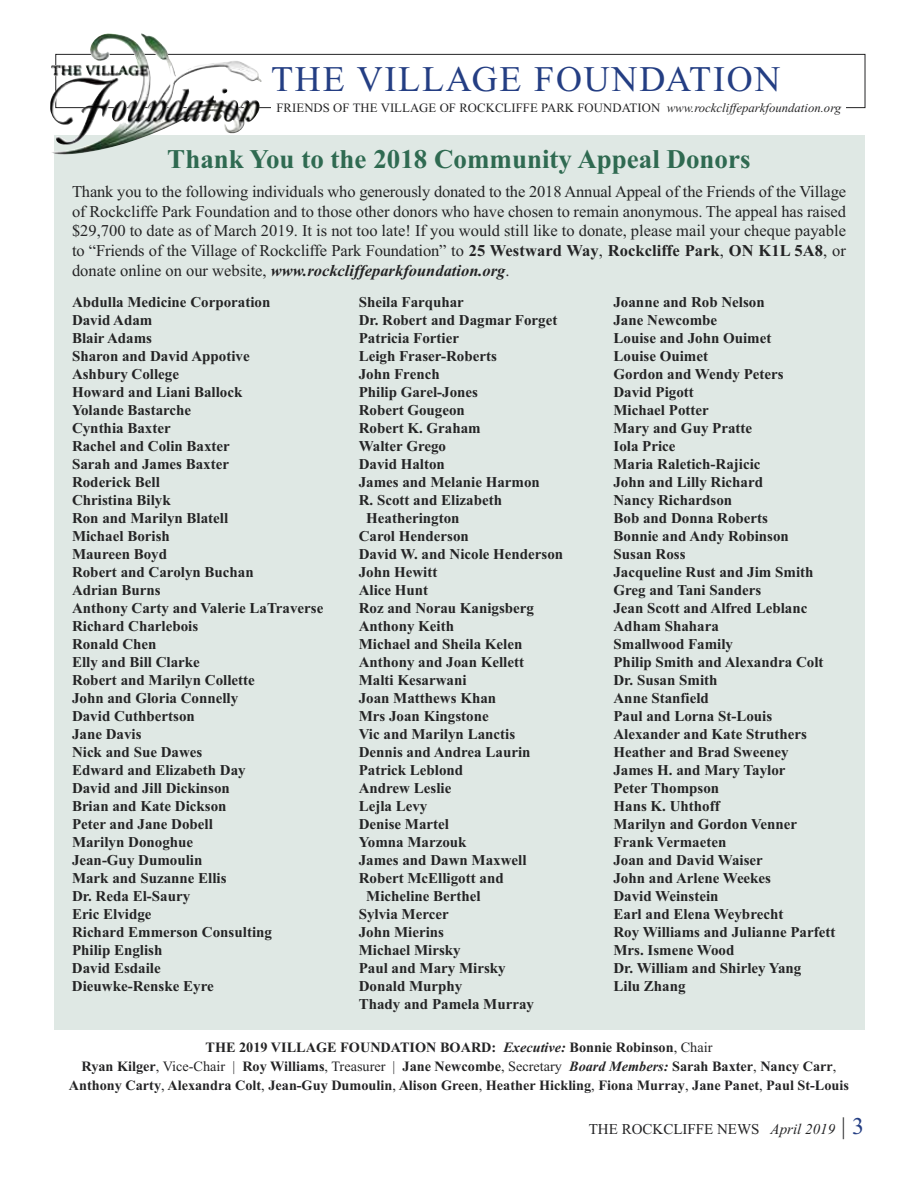
<style>
.page{position:relative;width:918px;height:1188px;background:#fff}
.page>*{position:absolute;margin:0;border:0;box-sizing:border-box;transform-origin:0 0}
.t1{font:36px "Times New Roman";letter-spacing:.05em;color:#243e83}
.t2{font:700 27px "Times New Roman";color:#2f6a51}
.t3{font:16.5px/19.8px "Times New Roman";letter-spacing:-.01em;color:#242425;text-align:justify}
.t4{font:700 15px/18px "Times New Roman";color:#242425}
.t5{font:15px "Times New Roman";color:#242425}
.t6{font:700 14.25px/18.8px "Times New Roman";color:#242425;text-align:center}
.t7{font:12.75px "Times New Roman";letter-spacing:.005em;color:#242425}
.s1{font-style:italic}
.s2{font-weight:700}
.s3{font-weight:700;font-style:italic}
.s4{font-weight:400}
.s5{font-size:24px}
.s6{font-size:24px;color:#243e83}
</style>
<div class="page">
<div style="left:55px;top:54px;width:810px;height:54px;border:1px solid #242425"></div>
<div style="left:54px;top:135px;width:810px;height:895px;background:#dfe8e4"></div>
<div style="left:271px;top:103px;width:575px;height:17px;background:#fff"></div>
<img style="left:51px;top:33px;width:210px;height:121px">
<h1 class="t1" style="left:271px;top:66px;width:511px">THE VILLAGE FOUNDATION</h1>
<p class="t7" style="left:276px;top:103px;width:566px">FRIENDS OF THE VILLAGE OF ROCKCLIFFE PARK FOUNDATION <span class="s1">www.rockcliffeparkfoundation.org</span></p>
<h2 class="t2" style="left:167px;top:151px;width:585px">Thank You to the 2018 Community Appeal Donors</h2>
<p class="t3" style="left:72px;top:183px;width:776px">Thank you to the following individuals who generously donated to the 2018 Annual Appeal of the Friends of the Village of Rockcliffe Park Foundation and to those other donors who have chosen to remain anonymous. The appeal has raised $29,700 to date as of March 2019. It is not too late! If you would still like to donate, please mail your cheque payable to “Friends of the Village of Rockcliffe Park Foundation” to <span class="s2">25 Westward Way</span>, <span class="s2">Rockcliffe Park</span>, <span class="s2">ON K1L 5A8</span>, or donate online on our website, <span class="s3">www.rockcliffeparkfoundation.org</span>.</p>
<p class="t4" style="left:72px;top:295px;width:253px">Abdulla Medicine Corporation<br>David Adam<br>Blair Adams<br>Sharon and David Appotive<br>Ashbury College<br>Howard and Liani Ballock<br>Yolande Bastarche<br>Cynthia Baxter<br>Rachel and Colin Baxter<br>Sarah and James Baxter<br>Roderick Bell<br>Christina Bilyk<br>Ron and Marilyn Blatell<br>Michael Borish<br>Maureen Boyd<br>Robert and Carolyn Buchan<br>Adrian Burns<br>Anthony Carty and Valerie LaTraverse<br>Richard Charlebois<br>Ronald Chen<br>Elly and Bill Clarke<br>Robert and Marilyn Collette<br>John and Gloria Connelly<br>David Cuthbertson<br>Jane Davis<br>Nick and Sue Dawes<br>Edward and Elizabeth Day<br>David and Jill Dickinson<br>Brian and Kate Dickson<br>Peter and Jane Dobell<br>Marilyn Donoghue<br>Jean-Guy Dumoulin<br>Mark and Suzanne Ellis<br>Dr. Reda El-Saury<br>Eric Elvidge<br>Richard Emmerson Consulting<br>Philip English<br>David Esdaile<br>Dieuwke-Renske Eyre</p>
<p class="t4" style="left:359px;top:295px;width:107px">Sheila Farquhar</p>
<p class="t4" style="left:613px;top:295px;width:223px">Joanne and Rob Nelson<br>Jane Newcombe<br>Louise and John Ouimet<br>Louise Ouimet<br>Gordon and Wendy Peters<br>David Pigott<br>Michael Potter<br>Mary and Guy Pratte<br>Iola Price<br>Maria Raletich-Rajicic<br>John and Lilly Richard<br>Nancy Richardson<br>Bob and Donna Roberts<br>Bonnie and Andy Robinson<br>Susan Ross<br>Jacqueline Rust and Jim Smith<br>Greg and Tani Sanders<br>Jean Scott and Alfred Leblanc<br>Adham Shahara<br>Smallwood Family<br>Philip Smith and Alexandra Colt<br>Dr. Susan Smith<br>Anne Stanfield<br>Paul and Lorna St-Louis<br>Alexander and Kate Struthers<br>Heather and Brad Sweeney<br>James H. and Mary Taylor<br>Peter Thompson<br>Hans K. Uhthoff<br>Marilyn and Gordon Venner<br>Frank Vermaeten<br>Joan and David Waiser<br>John and Arlene Weekes<br>David Weinstein<br>Earl and Elena Weybrecht<br>Roy Williams and Julianne Parfett<br>Mrs. Ismene Wood<br>Dr. William and Shirley Yang<br>Lilu Zhang</p>
<p class="t4" style="left:359px;top:313px;width:200px">Dr. Robert and Dagmar Forget</p>
<p class="t4" style="left:359px;top:331px;width:102px">Patricia Fortier</p>
<p class="t4" style="left:359px;top:349px;width:140px">Leigh Fraser-Roberts</p>
<p class="t4" style="left:359px;top:367px;width:82px">John French</p>
<p class="t4" style="left:359px;top:385px;width:121px">Philip Garel-Jones</p>
<p class="t4" style="left:359px;top:403px;width:108px">Robert Gougeon</p>
<p class="t4" style="left:359px;top:421px;width:124px">Robert K. Graham</p>
<p class="t4" style="left:359px;top:439px;width:89px">Walter Grego</p>
<p class="t4" style="left:359px;top:457px;width:88px">David Halton</p>
<p class="t4" style="left:359px;top:475px;width:183px">James and Melanie Harmon</p>
<p class="t4" style="left:359px;top:493px;width:145px">R. Scott and Elizabeth</p>
<p class="t4" style="left:366px;top:511px;width:95px">Heatherington</p>
<p class="t4" style="left:359px;top:529px;width:112px">Carol Henderson</p>
<p class="t4" style="left:359px;top:547px;width:206px">David W. and Nicole Henderson</p>
<p class="t4" style="left:359px;top:565px;width:80px">John Hewitt</p>
<p class="t4" style="left:359px;top:583px;width:71px">Alice Hunt</p>
<p class="t4" style="left:359px;top:601px;width:177px">Roz and Norau Kanigsberg</p>
<p class="t4" style="left:359px;top:619px;width:97px">Anthony Keith</p>
<p class="t4" style="left:359px;top:637px;width:165px">Michael and Sheila Kelen</p>
<p class="t4" style="left:359px;top:655px;width:167px">Anthony and Joan Kellett</p>
<p class="t4" style="left:359px;top:673px;width:109px">Malti Kesarwani</p>
<p class="t4" style="left:359px;top:691px;width:139px">Joan Matthews Khan</p>
<p class="t4" style="left:359px;top:709px;width:132px">Mrs Joan Kingstone</p>
<p class="t4" style="left:359px;top:727px;width:158px">Vic and Marilyn Lanctis</p>
<p class="t4" style="left:359px;top:745px;width:173px">Dennis and Andrea Laurin</p>
<p class="t4" style="left:359px;top:763px;width:106px">Patrick Leblond</p>
<p class="t4" style="left:359px;top:781px;width:94px">Andrew Leslie</p>
<p class="t4" style="left:359px;top:799px;width:70px">Lejla Levy</p>
<p class="t4" style="left:359px;top:817px;width:92px">Denise Martel</p>
<p class="t4" style="left:359px;top:835px;width:109px">Yomna Marzouk</p>
<p class="t4" style="left:359px;top:853px;width:169px">James and Dawn Maxwell</p>
<p class="t4" style="left:359px;top:871px;width:146px">Robert McElligott and</p>
<p class="t4" style="left:366px;top:889px;width:116px">Micheline Berthel</p>
<p class="t4" style="left:359px;top:907px;width:92px">Sylvia Mercer</p>
<p class="t4" style="left:359px;top:925px;width:87px">John Mierins</p>
<p class="t4" style="left:359px;top:943px;width:104px">Michael Mirsky</p>
<p class="t4" style="left:359px;top:961px;width:149px">Paul and Mary Mirsky</p>
<p class="t4" style="left:359px;top:979px;width:105px">Donald Murphy</p>
<p class="t4" style="left:359px;top:997px;width:177px">Thady and Pamela Murray</p>
<p class="t6" style="left:69px;top:1040px;width:782px">THE 2019 VILLAGE FOUNDATION BOARD: <span class="s1">Executive:</span> Bonnie Robinson<span class="s4">, Chair<br></span>Ryan Kilger<span class="s4">, Vice-Chair |</span> Roy Williams<span class="s4">, Treasurer |</span> Jane Newcombe<span class="s4">, Secretary</span> <span class="s1">Board Members:</span> Sarah Baxter<span class="s4">,</span> Nancy Carr<span class="s4">,<br></span>Anthony Carty<span class="s4">,</span> Alexandra Colt<span class="s4">,</span> Jean-Guy Dumoulin<span class="s4">,</span> Alison Green<span class="s4">,</span> Heather Hickling<span class="s4">,</span> Fiona Murray<span class="s4">,</span> Jane Panet<span class="s4">,</span> Paul St-Louis</p>
<p class="t5" style="left:589px;top:1124px;width:277px">THE ROCKCLIFFE NEWS <span class="s1">April 2019</span> <span class="s5">|</span> <span class="s6">3</span></p>
</div>
